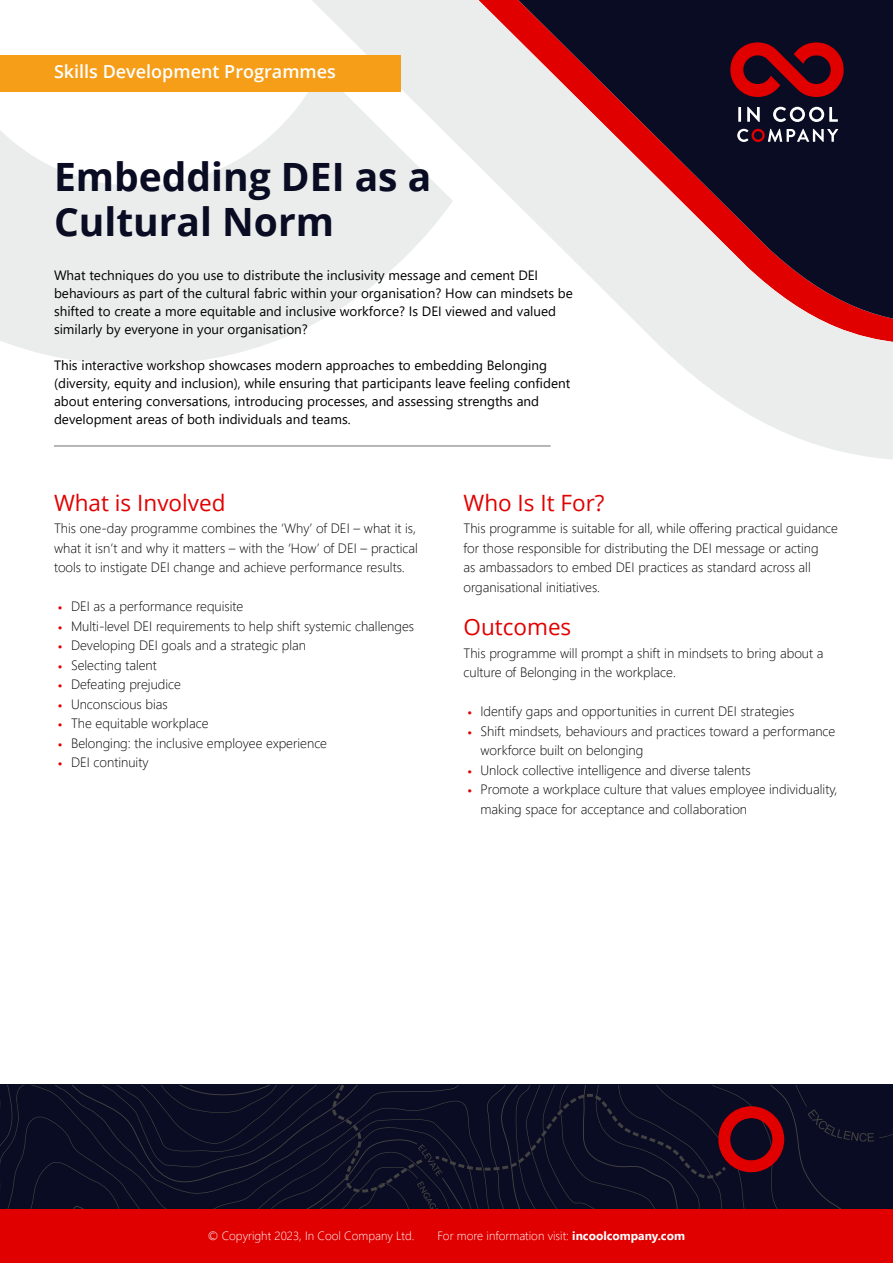
<style>
.page{position:relative;width:893px;height:1263px;background:#fff}
.page>*{position:absolute;margin:0;border:0;box-sizing:border-box;transform-origin:0 0}
.t1{font:700 39px/45px "Open Sans";color:#090c22}
.t2{font:22.5px "Open Sans";color:#e10000}
.t3{font:600 18px "Open Sans";color:#fff}
.t4{font:300 13.5px/19.5px "Segoe UI";color:#000}
.t5{font:13.5px/18px "Segoe UI";color:#000}
.t6{font:300 12px "Segoe UI";color:#fff}
.s1{font-family:"Myriad Pro";font-weight:700;font-size:12px;color:#e10000}
.s2{font-weight:700}
</style>
<div class="page">
<svg style="left:312px;top:0;width:581px;height:460px"></svg>
<svg style="left:0;top:69px;width:453px;height:296px;fill:#ebecec"></svg>
<svg style="left:511px;top:0;width:382px;height:320px;background:#775f6a"></svg>
<svg style="left:738px;top:107px;width:100px;height:15px"></svg>
<svg style="left:737px;top:129px;width:101px;height:13px"></svg>
<svg style="left:730px;top:42px;width:114px;height:55px;background:#780510"></svg>
<div style="left:0;top:55px;width:400px;height:36px;background:#f69e18"></div>
<hr style="left:54px;top:445px;width:497px;height:2px;background:#a1a0a0">
<div style="left:0;top:1209px;width:893px;height:54px;background:#e10000"></div>
<svg style="left:0;top:1085px;width:893px;height:124px;background:#0f0e22"></svg>
<h3 class="t3" style="left:54px;top:59px;width:283px">Skills Development Programmes</h3>
<h1 class="t1" style="left:54px;top:154px;width:379px">Embedding DEI as a<br>Cultural Norm</h1>
<p class="t5" style="left:54px;top:265px;width:520px">What techniques do you use to distribute the inclusivity message and cement DEI behaviours as part of the cultural fabric within your organisation? How can mindsets be shifted to create a more equitable and inclusive workforce? Is DEI viewed and valued similarly by everyone in your organisation?</p>
<p class="t5" style="left:54px;top:355px;width:518px">This interactive workshop showcases modern approaches to embedding Belonging (diversity, equity and inclusion), while ensuring that participants leave feeling confident about entering conversations, introducing processes, and assessing strengths and development areas of both individuals and teams.</p>
<h2 class="t2" style="left:54px;top:487px;width:173px">What is Involved</h2>
<p class="t4" style="left:54px;top:518px;width:365px">This one-day programme combines the ‘Why’ of DEI – what it is, what it isn’t and why it matters – with the ‘How’ of DEI – practical tools to instigate DEI change and achieve performance results.</p>
<p class="t4" style="left:58px;top:596px;width:187px"><span class="s1">•</span> DEI as a performance requisite</p>
<p class="t4" style="left:58px;top:616px;width:357px"><span class="s1">•</span> Multi-level DEI requirements to help shift systemic challenges</p>
<p class="t4" style="left:58px;top:635px;width:249px"><span class="s1">•</span> Developing DEI goals and a strategic plan</p>
<p class="t4" style="left:58px;top:655px;width:100px"><span class="s1">•</span> Selecting talent</p>
<p class="t4" style="left:58px;top:674px;width:124px"><span class="s1">•</span> Defeating prejudice</p>
<p class="t4" style="left:58px;top:694px;width:111px"><span class="s1">•</span> Unconscious bias</p>
<p class="t4" style="left:58px;top:713px;width:152px"><span class="s1">•</span> The equitable workplace</p>
<p class="t4" style="left:58px;top:733px;width:270px"><span class="s1">•</span> Belonging: the inclusive employee experience</p>
<p class="t4" style="left:58px;top:752px;width:92px"><span class="s1">•</span> DEI continuity</p>
<h2 class="t2" style="left:463px;top:487px;width:143px">Who Is It For?</h2>
<p class="t4" style="left:463px;top:518px;width:376px">This programme is suitable for all, while offering practical guidance for those responsible for distributing the DEI message or acting<br>as ambassadors to embed DEI practices as standard across all organisational initiatives.</p>
<h2 class="t2" style="left:463px;top:611px;width:109px">Outcomes</h2>
<p class="t4" style="left:463px;top:643px;width:362px">This programme will prompt a shift in mindsets to bring about a culture of Belonging in the workplace.</p>
<p class="t4" style="left:468px;top:701px;width:328px"><span class="s1">•</span> Identify gaps and opportunities in current DEI strategies</p>
<p class="t4" style="left:480px;top:721px;width:356px;text-indent:-13px"><span class="s1">•</span> Shift mindsets, behaviours and practices toward a performance workforce built on belonging</p>
<p class="t4" style="left:468px;top:760px;width:284px"><span class="s1">•</span> Unlock collective intelligence and diverse talents</p>
<p class="t4" style="left:480px;top:779px;width:358px;text-indent:-13px"><span class="s1">•</span> Promote a workplace culture that values employee individuality, making space for acceptance and collaboration</p>
<p class="t6" style="left:208px;top:1227px;width:208px">© Copyright 2023, In Cool Company Ltd.</p>
<p class="t6" style="left:437px;top:1227px;width:249px">For more information visit: <span class="s2">incoolcompany.com</span></p>
</div>
